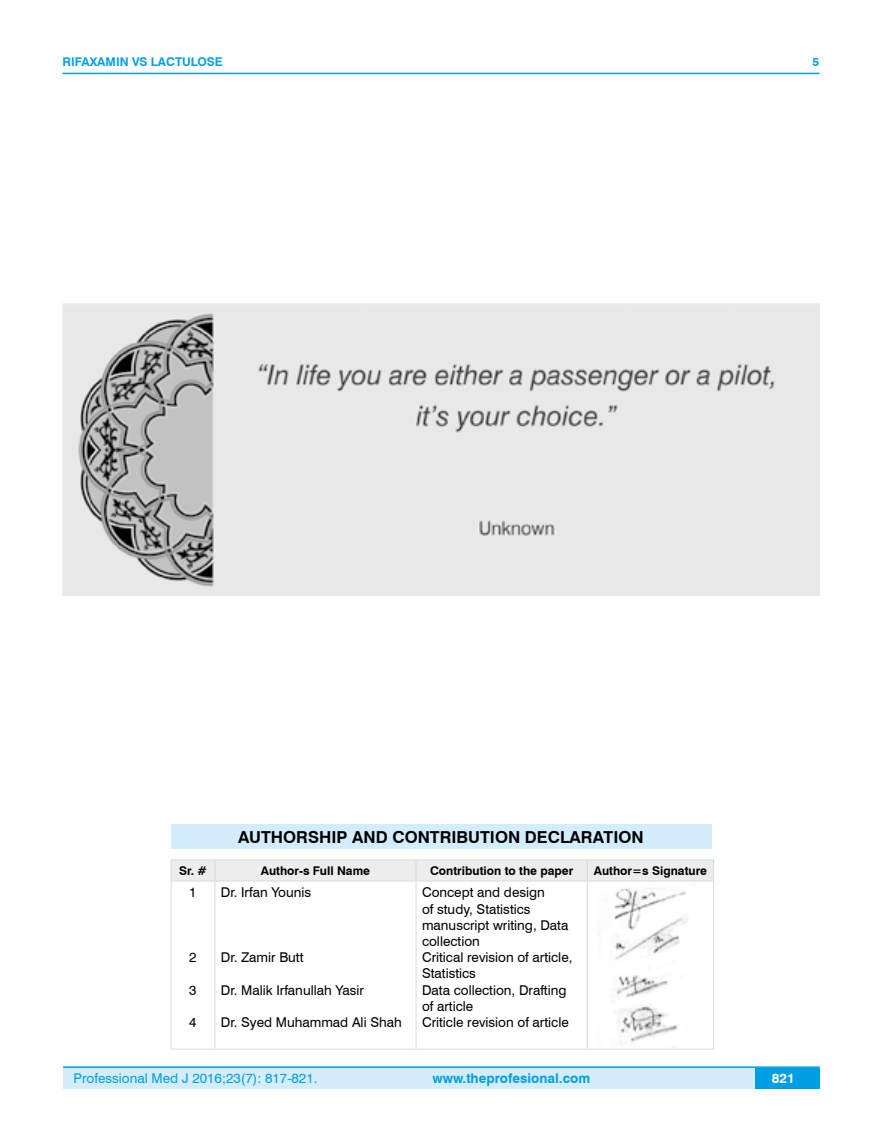
<style>
.page{position:relative;width:882px;height:1145px;background:#fff}
.page>*{position:absolute;margin:0;border:0;box-sizing:border-box;transform-origin:0 0}
.t1{font:700 16.5px "Swiss 721 BT";color:#000}
.t2{font:13.5px/16.2px "Swiss 721 BT";color:#000}
.t3{font:13.5px "Swiss 721 BT";color:#009fe3}
.t4{font:700 13.5px "Swiss 721 BT";color:#009fe3}
.t5{font:700 13.5px "Swiss 721 BT";color:#fff}
.t6{font:700 12px "Swiss 721 BT";color:#000}
.t7{font:700 12px "Swiss 721 BT";color:#009fe3}
</style>
<div class="page">
<div style="left:63px;top:1067px;width:756px;height:21px;background:#d4edfc"></div>
<hr style="left:63px;top:1066px;width:756px;height:2px;background:#009fe3">
<div style="left:754px;top:1068px;width:65px;height:20px;background:#009fe3"></div>
<hr style="left:63px;top:73px;width:756px;height:1px;background:#009fe3">
<div style="left:171px;top:824px;width:540px;height:25px;background:#d4edfc"></div>
<hr style="left:171px;top:859px;width:44px;height:1px;background:#dadada">
<hr style="left:215px;top:859px;width:201px;height:1px;background:#dadada">
<hr style="left:416px;top:859px;width:171px;height:1px;background:#dadada">
<hr style="left:587px;top:859px;width:126px;height:1px;background:#dadada">
<div style="left:171px;top:860px;width:542px;height:20px;background:#ededed"></div>
<hr style="left:171px;top:880px;width:44px;height:1px;background:#dadada">
<hr style="left:171px;top:881px;width:1px;height:167px;background:#dadada">
<hr style="left:215px;top:880px;width:201px;height:1px;background:#dadada">
<hr style="left:214px;top:881px;width:1px;height:167px;background:#dadada">
<hr style="left:416px;top:880px;width:171px;height:1px;background:#dadada">
<hr style="left:415px;top:881px;width:1px;height:167px;background:#dadada">
<hr style="left:587px;top:880px;width:126px;height:1px;background:#dadada">
<hr style="left:586px;top:881px;width:1px;height:167px;background:#dadada">
<hr style="left:712px;top:881px;width:1px;height:167px;background:#dadada">
<hr style="left:171px;top:1048px;width:44px;height:1px;background:#dadada">
<hr style="left:215px;top:1048px;width:201px;height:1px;background:#dadada">
<hr style="left:416px;top:1048px;width:171px;height:1px;background:#dadada">
<hr style="left:587px;top:1048px;width:126px;height:1px;background:#dadada">
<img style="left:614px;top:888px;width:73px;height:159px">
<img style="left:62px;top:304px;width:757px;height:291px">
<p class="t7" style="left:63px;top:53px;width:161px">RIFAXAMIN VS LACTULOSE</p>
<p class="t7" style="left:812px;top:53px;width:8px">5</p>
<p class="t1" style="left:238px;top:825px;width:406px">AUTHORSHIP AND CONTRIBUTION DECLARATION</p>
<p class="t6" style="left:179px;top:862px;width:29px">Sr. #</p>
<p class="t6" style="left:261px;top:862px;width:111px">Author-s Full Name</p>
<p class="t6" style="left:430px;top:862px;width:145px">Contribution to the paper</p>
<p class="t6" style="left:593px;top:862px;width:115px">Author=s Signature</p>
<p class="t2" style="left:189px;top:884px;width:9px">1</p>
<p class="t2" style="left:422px;top:884px;width:152px">Concept and design<br>of study, Statistics manuscript writing, Data collection<br>Critical revision of article,<br>Statistics<br>Data collection, Drafting of article<br>Criticle revision of article</p>
<p class="t2" style="left:221px;top:884px;width:92px">Dr. Irfan Younis</p>
<p class="t2" style="left:221px;top:948px;width:84px">Dr. Zamir Butt</p>
<p class="t2" style="left:221px;top:981px;width:144px">Dr. Malik Irfanullah Yasir</p>
<p class="t2" style="left:221px;top:1013px;width:182px">Dr. Syed Muhammad Ali Shah</p>
<p class="t2" style="left:189px;top:948px;width:9px">2</p>
<p class="t2" style="left:189px;top:981px;width:9px">3</p>
<p class="t2" style="left:189px;top:1013px;width:9px">4</p>
<p class="t3" style="left:74px;top:1069px;width:245px">Professional Med J 2016;23(7): 817-821.</p>
<p class="t4" style="left:432px;top:1069px;width:159px">www.theprofesional.com</p>
<p class="t5" style="left:771px;top:1069px;width:24px">821</p>
</div>
